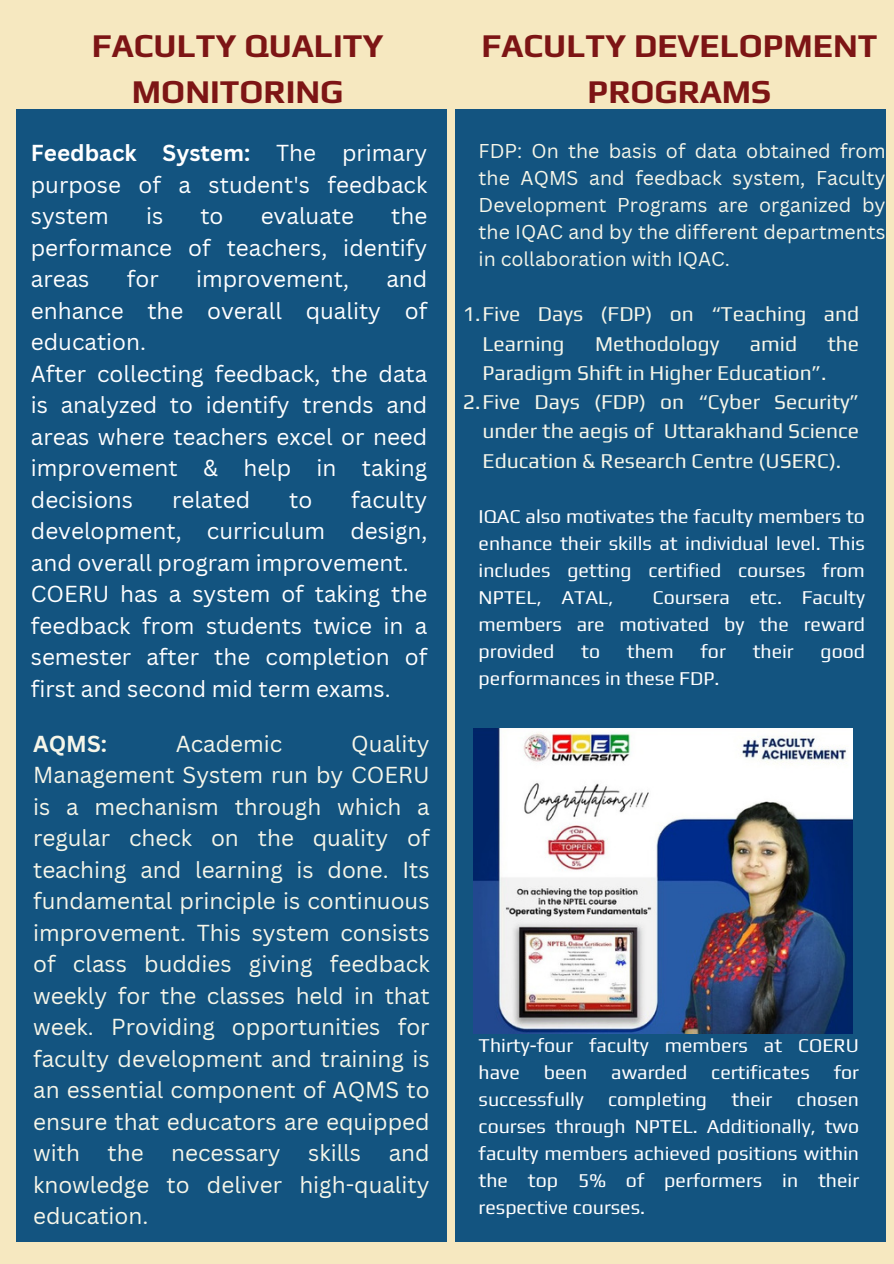
<style>
.page{position:relative;width:894px;height:1264px;background:#fff}
.page>*{position:absolute;margin:0;border:0;box-sizing:border-box;transform-origin:0 0}
.t1{font:700 33px/46.2px "Play";color:#7d1515;text-align:center}
.t2{font:22.5px/31.5px "Canva Sans";color:#fff;text-align:justify}
.t3{font:22.5px/31.5px "Canva Sans";color:#f6f6e9;text-align:justify}
.t4{font:700 22.5px "Canva Sans";color:#f6f6e9}
.t5{font:21px/29.2px "Play";color:#f6f6e9}
.t6{font:19.5px/27px "Play";color:#fff;text-align:justify}
.t7{font:19.5px/27px "Canva Sans";color:#f6f6e9;text-align:justify}
.s1{font-weight:700}
</style>
<div class="page">
<div style="left:0;top:0;width:893px;height:1263px;background:#f6e8c0"></div>
<div style="left:16px;top:109px;width:430px;height:1132px;background:#135480"></div>
<div style="left:454px;top:109px;width:431px;height:1132px;background:#135480"></div>
<img style="left:473px;top:728px;width:379px;height:305px">
<h2 class="t1" style="left:92px;top:22px;width:293px">FACULTY QUALITY<br>MONITORING</h2>
<p class="t1" style="left:481px;top:22px;width:397px">FACULTY DEVELOPMENT<br>PROGRAMS</p>
<h1 class="t2" style="left:31px;top:137px;width:398px"><span class="s1">Feedback System:</span> The primary purpose of a student's feedback system</h1>
<h1 class="t2" style="left:31px;top:200px;width:398px;text-indent:360px">the performance of teachers, identify areas</h1>
<h1 class="t2" style="left:146px;top:200px;width:19px">is</h1>
<h1 class="t2" style="left:200px;top:200px;width:25px">to</h1>
<h1 class="t2" style="left:260px;top:200px;width:95px">evaluate</h1>
<h1 class="t2" style="left:127px;top:263px;width:33px">for</h1>
<h1 class="t2" style="left:196px;top:263px;width:154px">improvement,</h1>
<h1 class="t2" style="left:31px;top:263px;width:398px;text-align:left;text-indent:355px">and enhance the overall quality of education.<br>After collecting feedback, the data is analyzed to identify trends and areas where teachers excel or need improvement &amp; help in taking decisions</h1>
<h1 class="t2" style="left:31px;top:483px;width:398px;text-align:left;text-indent:320px">faculty development, curriculum design, and overall program improvement.<br>COERU has a system of taking the feedback from students twice in a semester after the completion of first and second mid term exams.</h1>
<h1 class="t2" style="left:172px;top:483px;width:79px">related</h1>
<h1 class="t2" style="left:289px;top:483px;width:25px">to</h1>
<h2 class="t4" style="left:33px;top:727px;width:75px">AQMS:</h2>
<h2 class="t3" style="left:176px;top:727px;width:108px">Academic</h2>
<h2 class="t3" style="left:33px;top:727px;width:398px;text-indent:318px">Quality Management System run by COERU is a mechanism through which a regular check on the quality of teaching and learning is done. Its fundamental principle is continuous improvement. This system consists of class buddies giving feedback weekly for the classes held in that week. Providing opportunities for faculty development and training is an essential component of AQMS to ensure that educators are equipped with the necessary skills and knowledge to deliver high-quality education.</h2>
<h1 class="t7" style="left:478px;top:137px;width:408px">FDP: On the basis of data obtained from the AQMS and feedback system, Faculty Development Programs are organized by the IQAC and by the different departments in collaboration with IQAC.</h1>
<p class="t5" style="left:482px;top:299px;width:378px;text-indent:-20px">1.Five Days (FDP) on “Teaching and<br>Learning</p>
<p class="t5" style="left:595px;top:328px;width:126px">Methodology</p>
<p class="t5" style="left:749px;top:328px;width:49px">amid</p>
<p class="t5" style="left:827px;top:328px;width:33px">the</p>
<p class="t5" style="left:482px;top:357px;width:345px">Paradigm Shift in Higher Education”.</p>
<p class="t5" style="left:482px;top:387px;width:378px;text-align:justify;text-indent:-20px">2.Five Days (FDP) on “Cyber Security” under the aegis of Uttarakhand Science Education &amp; Research Centre (USERC).</p>
<p class="t6" style="left:478px;top:502px;width:388px">IQAC also motivates the faculty members to enhance their skills at individual level. This includes getting certified courses from NPTEL, ATAL,</p>
<p class="t6" style="left:478px;top:583px;width:388px;text-indent:174px">Coursera etc. Faculty members are motivated by the reward provided</p>
<p class="t6" style="left:581px;top:637px;width:20px">to</p>
<p class="t6" style="left:626px;top:637px;width:48px">them</p>
<p class="t6" style="left:700px;top:637px;width:27px">for</p>
<p class="t6" style="left:752px;top:637px;width:43px">their</p>
<p class="t6" style="left:820px;top:637px;width:46px">good</p>
<p class="t6" style="left:478px;top:664px;width:242px">performances in these FDP.</p>
<p class="t6" style="left:478px;top:1031px;width:382px">Thirty-four faculty members at COERU have been awarded certificates for successfully completing their chosen courses through NPTEL. Additionally, two faculty members achieved positions within the top 5% of performers in their respective courses.</p>
</div>
